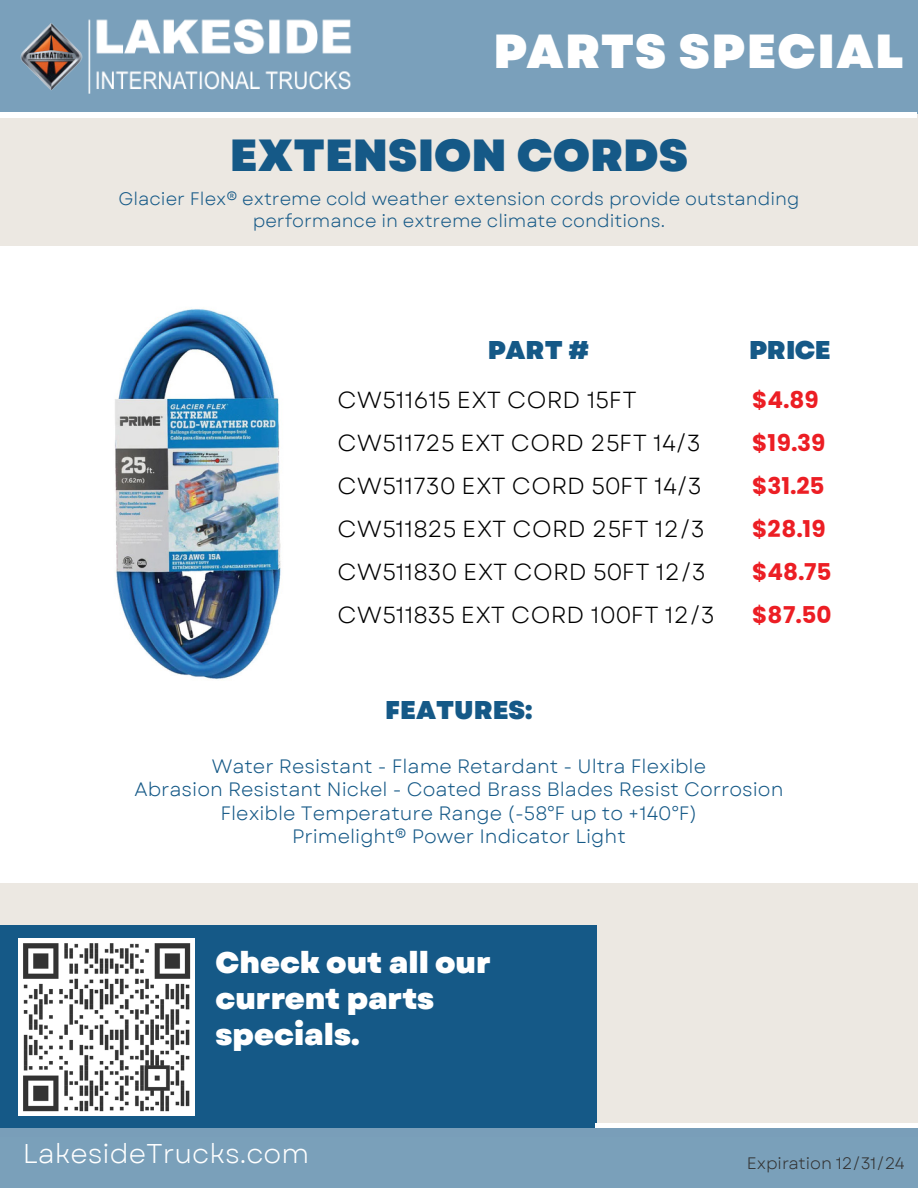
<style>
.page{position:relative;width:918px;height:1188px;background:#fff}
.page>*{position:absolute;margin:0;border:0;box-sizing:border-box;transform-origin:0 0}
.t1{font:800 47.85px "Garet";letter-spacing:.03em;color:#fff}
.t2{font:800 45px "Garet";color:#155987}
.t3{font:800 30px/35.8px "Garet";color:#fff}
.t4{font:27px "Garet";color:#fff}
.t5{font:800 25.65px "Garet";color:#155987}
.t6{font:23.1px "Garet";letter-spacing:.015em;color:#000}
.t7{font:700 23.1px "Poppins";color:#ec1e24}
.t8{font:19.35px/23.1px "Garet";color:#155987;text-align:center}
.t9{font:18px/21.6px "Garet";color:#155987;text-align:center}
.t10{font:16.5px "Garet";color:#333}
</style>
<div class="page">
<div style="left:1px;top:0;width:917px;height:1136px;background:#ece8e2"></div>
<div style="left:0;top:0;width:917px;height:114px;background:#7aa0bb"></div>
<div style="left:0;top:926px;width:596px;height:202px;background:#155987"></div>
<div style="left:0;top:1128px;width:918px;height:60px;background:#7aa0ba"></div>
<img style="left:20px;top:19px;width:332px;height:75px">
<img style="left:18px;top:938px;width:177px;height:177px">
<div style="left:0;top:112px;width:917px;height:6px;background:#fff"></div>
<div style="left:596px;top:1123px;width:322px;height:5px;background:#fff"></div>
<div style="left:0;top:247px;width:918px;height:636px;background:#fff"></div>
<img style="left:115px;top:309px;width:166px;height:370px">
<h1 class="t1" style="left:494px;top:20px;width:412px">PARTS SPECIAL</h1>
<h2 class="t2" style="left:230px;top:126px;width:460px">EXTENSION CORDS</h2>
<p class="t9" style="left:119px;top:189px;width:682px">Glacier Flex® extreme cold weather extension cords provide outstanding performance in extreme climate conditions.</p>
<h3 class="t5" style="left:488px;top:333px;width:103px">PART #</h3>
<h3 class="t5" style="left:749px;top:333px;width:83px">PRICE</h3>
<p class="t6" style="left:338px;top:386px;width:301px">CW511615 EXT CORD 15FT</p>
<p class="t7" style="left:752px;top:387px;width:68px">$4.89</p>
<p class="t6" style="left:338px;top:429px;width:365px">CW511725 EXT CORD 25FT 14/3</p>
<p class="t7" style="left:752px;top:429px;width:75px">$19.39</p>
<p class="t6" style="left:338px;top:472px;width:366px">CW511730 EXT CORD 50FT 14/3</p>
<p class="t7" style="left:752px;top:472px;width:74px">$31.25</p>
<p class="t6" style="left:338px;top:515px;width:369px">CW511825 EXT CORD 25FT 12/3</p>
<p class="t7" style="left:752px;top:515px;width:75px">$28.19</p>
<p class="t6" style="left:338px;top:558px;width:370px">CW511830 EXT CORD 50FT 12/3</p>
<p class="t7" style="left:752px;top:558px;width:81px">$48.75</p>
<p class="t6" style="left:338px;top:600px;width:379px">CW511835 EXT CORD 100FT 12/3</p>
<p class="t7" style="left:752px;top:601px;width:81px">$87.50</p>
<h3 class="t5" style="left:385px;top:694px;width:149px">FEATURES:</h3>
<p class="t8" style="left:135px;top:756px;width:650px">Water Resistant - Flame Retardant - Ultra Flexible<br>Abrasion Resistant Nickel - Coated Brass Blades Resist Corrosion Flexible Temperature Range (-58°F up to +140°F)<br>Primelight® Power Indicator Light</p>
<h3 class="t3" style="left:215px;top:945px;width:277px">Check out all our current parts specials.</h3>
<h3 class="t4" style="left:23px;top:1137px;width:288px">LakesideTrucks.com</h3>
<p class="t10" style="left:747px;top:1153px;width:160px">Expiration 12/31/24</p>
</div>
